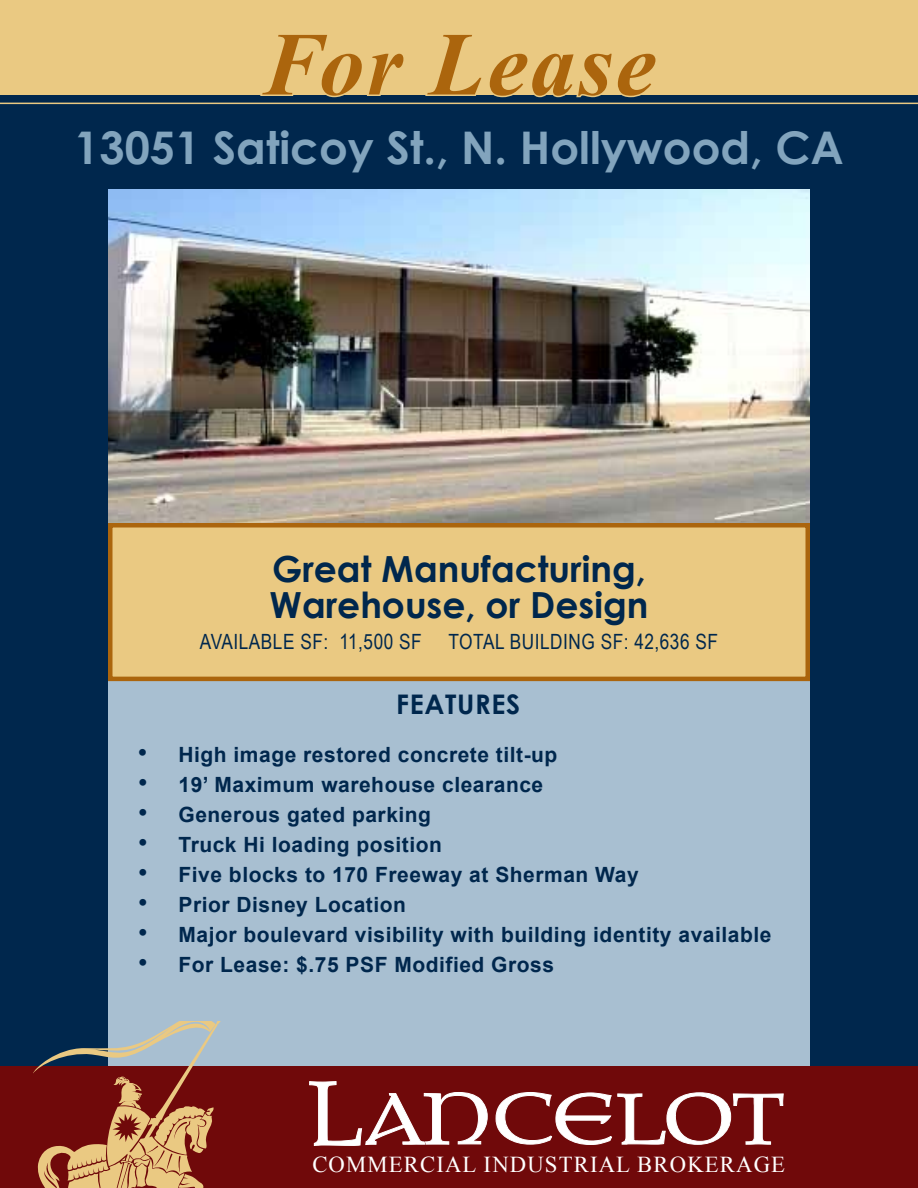
<style>
.page{position:relative;width:918px;height:1188px;background:#fff}
.page>*{position:absolute;margin:0;border:0;box-sizing:border-box;transform-origin:0 0}
.t1{font:italic 700 90px "Times New Roman";letter-spacing:.03em;color:#ab650d}
.t2{font:700 45px "Century Gothic";color:#82a4bd}
.t3{font:700 36px/36px "Century Gothic";color:#00274d}
.t4{font:700 27px "Century Gothic";letter-spacing:.025em;color:#00274d}
.t5{font:22.65px "Times New Roman";letter-spacing:.05em;color:#fff}
.t6{font:700 21px "Arial";letter-spacing:.025em;color:#00274d}
.t7{font:21px "Arial Narrow";letter-spacing:.025em;color:#00274d}
.s1{font-weight:400;font-size:27px}
</style>
<div class="page">
<div style="left:0;top:81px;width:918px;height:985px;background:#00274d"></div>
<div style="left:108px;top:189px;width:702px;height:880px;background:#a8bfd1"></div>
<div style="left:0;top:1066px;width:918px;height:122px;background:#70090a"></div>
<svg style="left:309px;top:1081px;width:179px;height:65px"></svg>
<svg style="left:496px;top:1092px;width:288px;height:53px"></svg>
<svg style="left:33px;top:1021px;width:188px;height:167px"></svg>
<hr style="left:0;top:103px;width:918px;height:1px;background:#eac982">
<div style="left:0;top:0;width:918px;height:94px;background:#eac982"></div>
<svg style="left:258px;top:94px;width:149px;height:11px"></svg>
<svg style="left:423px;top:94px;width:236px;height:4px"></svg>
<img style="left:108px;top:189px;width:702px;height:334px">
<div style="left:110px;top:525px;width:698px;height:154px;background:#eac982"></div>
<div style="left:108px;top:523px;width:702px;height:158px;border:4px solid #ab650d"></div>
<h1 class="t1" style="left:262px;top:2px;width:395px">For Lease</h1>
<h2 class="t2" style="left:74px;top:119px;width:771px">13051 Saticoy St., N. Hollywood, CA</h2>
<h3 class="t3" style="left:270px;top:550px;width:380px">Great Manufacturing,<br>Warehouse, or Design</h3>
<p class="t7" style="left:200px;top:626px;width:223px">AVAILABLE SF: 11,500 SF</p>
<p class="t7" style="left:449px;top:626px;width:271px">TOTAL BUILDING SF: 42,636 SF</p>
<p class="t4" style="left:396px;top:687px;width:126px">FEATURES</p>
<p class="t6" style="left:138px;top:741px;width:421px"><span class="s1">•</span> High image restored concrete tilt-up</p>
<p class="t6" style="left:138px;top:771px;width:407px"><span class="s1">•</span> 19’ Maximum warehouse clearance</p>
<p class="t6" style="left:138px;top:801px;width:295px"><span class="s1">•</span> Generous gated parking</p>
<p class="t6" style="left:138px;top:831px;width:305px"><span class="s1">•</span> Truck Hi loading position</p>
<p class="t6" style="left:138px;top:861px;width:502px"><span class="s1">•</span> Five blocks to 170 Freeway at Sherman Way</p>
<p class="t6" style="left:138px;top:891px;width:270px"><span class="s1">•</span> Prior Disney Location</p>
<p class="t6" style="left:138px;top:921px;width:635px"><span class="s1">•</span> Major boulevard visibility with building identity available</p>
<p class="t6" style="left:138px;top:951px;width:418px"><span class="s1">•</span> For Lease: $.75 PSF Modified Gross</p>
<p class="t5" style="left:312px;top:1149px;width:474px">COMMERCIAL INDUSTRIAL BROKERAGE</p>
</div>
